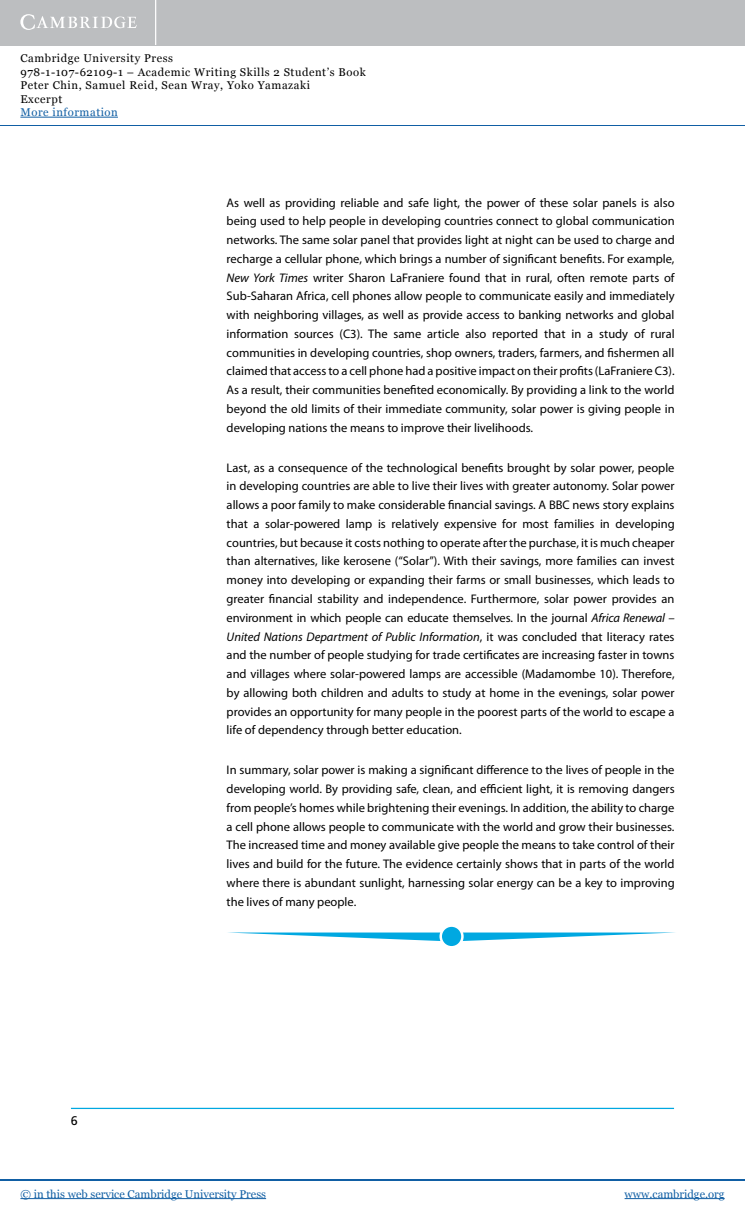
<style>
.page{position:relative;width:745px;height:1218px;background:#fff}
.page>*{position:absolute;margin:0;border:0;box-sizing:border-box;transform-origin:0 0}
.t1{font:12.5px/18.8px "Myriad Pro";color:#000;text-align:justify}
.t2{font:12.5px "Frutiger";color:#000}
.t3{font:11.25px/13.4px "Georgia";letter-spacing:.05em;color:#000}
.t4{font:11.25px "Georgia";color:#115fa4}
.t5{font:11.25px "Georgia";letter-spacing:.05em;color:#115fa4}
.s1{font-style:italic}
</style>
<div class="page">
<div style="left:0;top:0;width:744px;height:45px;background:#bcbec0"></div>
<hr style="left:155px;top:0;width:1px;height:45px;background:#fff">
<svg style="left:20px;top:14px;width:117px;height:16px"></svg>
<hr style="left:20px;top:117px;width:98px;height:1px;background:#115fa4">
<hr style="left:0;top:125px;width:744px;height:1px;background:#115fa4">
<hr style="left:0;top:1179px;width:744px;height:1px;background:#115fa4">
<hr style="left:20px;top:1198px;width:246px;height:1px;background:#115fa4">
<hr style="left:624px;top:1198px;width:100px;height:1px;background:#115fa4">
<hr style="left:71px;top:1107px;width:602px;height:2px;background:#00a8e1">
<svg style="left:228px;top:932px;width:447px;height:9px"></svg>
<svg style="left:440px;top:925px;width:22px;height:22px"></svg>
<div style="left:439px;top:924px;width:24px;height:24px;border:2px solid #fff;border-radius:50%"></div>
<p class="t3" style="left:20px;top:51px;width:346px">Cambridge University Press<br>978-1-107-62109-1 – Academic Writing Skills 2 Student’s Book Peter Chin, Samuel Reid, Sean Wray, Yoko Yamazaki<br>Excerpt</p>
<p class="t5" style="left:20px;top:104px;width:99px">More information</p>
<p class="t2" style="left:71px;top:1113px;width:8px">6</p>
<p class="t1" style="left:226px;top:193px;width:449px">As well as providing reliable and safe light, the power of these solar panels is also being used to help people in developing countries connect to global communication networks. The same solar panel that provides light at night can be used to charge and recharge a cellular phone, which brings a number of significant benefits. For example, <span class="s1">New York Times</span> writer Sharon LaFraniere found that in rural, often remote parts of Sub-Saharan Africa, cell phones allow people to communicate easily and immediately with neighboring villages, as well as provide access to banking networks and global information sources (C3). The same article also reported that in a study of rural communities in developing countries, shop owners, traders, farmers, and fishermen all claimed that access to a cell phone had a positive impact on their profits (LaFraniere C3).<br>As a result, their communities benefited economically. By providing a link to the world beyond the old limits of their immediate community, solar power is giving people in developing nations the means to improve their livelihoods.</p>
<p class="t1" style="left:226px;top:458px;width:449px">Last, as a consequence of the technological benefits brought by solar power, people in developing countries are able to live their lives with greater autonomy. Solar power allows a poor family to make considerable financial savings. A BBC news story explains that a solar-powered lamp is relatively expensive for most families in developing countries, but because it costs nothing to operate after the purchase, it is much cheaper than alternatives, like kerosene (“Solar”). With their savings, more families can invest money into developing or expanding their farms or small businesses, which leads to greater financial stability and independence. Furthermore, solar power provides an environment in which people can educate themselves. In the journal <span class="s1">Africa Renewal – United Nations Department of Public Information</span>, it was concluded that literacy rates and the number of people studying for trade certificates are increasing faster in towns and villages where solar-powered lamps are accessible (Madamombe 10). Therefore, by allowing both children and adults to study at home in the evenings, solar power provides an opportunity for many people in the poorest parts of the world to escape a life of dependency through better education.</p>
<p class="t1" style="left:226px;top:760px;width:449px">In summary, solar power is making a significant difference to the lives of people in the developing world. By providing safe, clean, and efficient light, it is removing dangers from people’s homes while brightening their evenings. In addition, the ability to charge a cell phone allows people to communicate with the world and grow their businesses.<br>The increased time and money available give people the means to take control of their lives and build for the future. The evidence certainly shows that in parts of the world where there is abundant sunlight, harnessing solar energy can be a key to improving the lives of many people.</p>
<p class="t4" style="left:20px;top:1185px;width:247px">© in this web service Cambridge University Press</p>
<p class="t4" style="left:624px;top:1185px;width:101px">www.cambridge.org</p>
</div>
